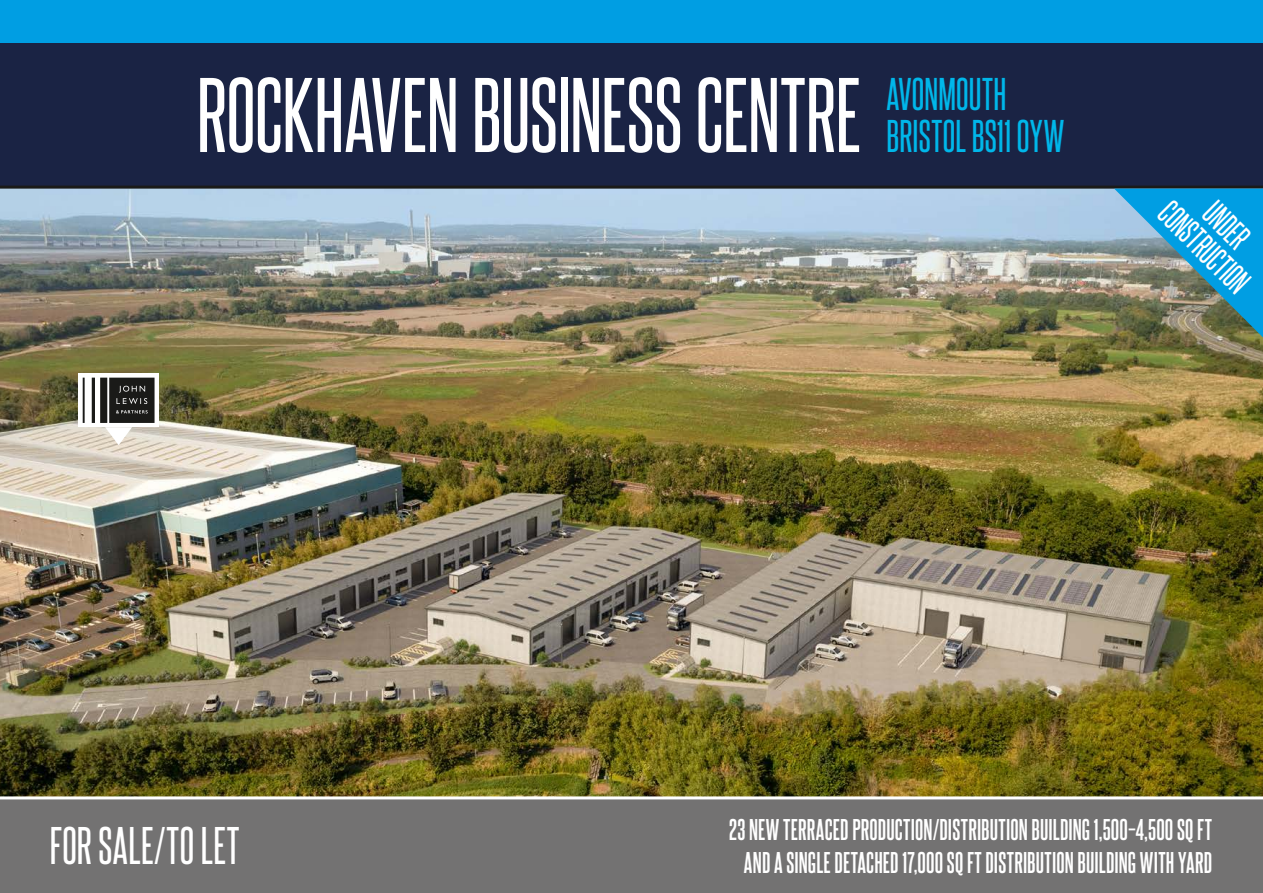
<style>
.page{position:relative;width:1263px;height:893px;background:#fff}
.page>*{position:absolute;margin:0;border:0;box-sizing:border-box;transform-origin:0 0}
.t1{font:90px "Steelfish Rg";color:#fff}
.t2{font:45px "Steelfish Rg";letter-spacing:.01em;color:#fff}
.t3{font:39px/42px "Steelfish Rg";letter-spacing:.005em;color:#00b7ea}
.t4{font:30px "Steelfish Rg";color:#fff}
.t5{font:700 25.5px/33px "Steelfish Rg";letter-spacing:.01em;color:#fff;text-align:center}
</style>
<div class="page">
<img style="left:0;top:189px;width:1263px;height:607px">
<div style="left:0;top:43px;width:1263px;height:143px;background:#1a2344"></div>
<div style="left:0;top:799px;width:1263px;height:94px;background:#737272"></div>
<div style="left:0;top:0;width:1263px;height:43px;background:#009ee3"></div>
<hr style="left:0;top:186px;width:1263px;height:3px;background:#1a1a18">
<svg style="left:78px;top:373px;width:81px;height:54px"></svg>
<svg style="left:83px;top:378px;width:72px;height:67px"></svg>
<img style="left:1114px;top:189px;width:149px;height:148px">
<h1 class="t1" style="left:197px;top:51px;width:666px">ROCKHAVEN BUSINESS CENTRE</h1>
<h3 class="t3" style="left:886px;top:70px;width:179px">AVONMOUTH<br>BRISTOL BS11 0YW</h3>
<p class="t4" style="left:1180px;top:192px;width:114px;rotate:45deg">CONSTRUCTION</p>
<p class="t4" style="left:1224px;top:193px;width:51px;rotate:45deg">UNDER</p>
<h2 class="t2" style="left:50px;top:814px;width:191px">FOR SALE/TO LET</h2>
<p class="t5" style="left:729px;top:810px;width:484px">23 NEW TERRACED PRODUCTION/DISTRIBUTION BUILDING 1,500–4,500 SQ FT<br>AND A SINGLE DETACHED 17,000 SQ FT DISTRIBUTION BUILDING WITH YARD</p>
</div>
